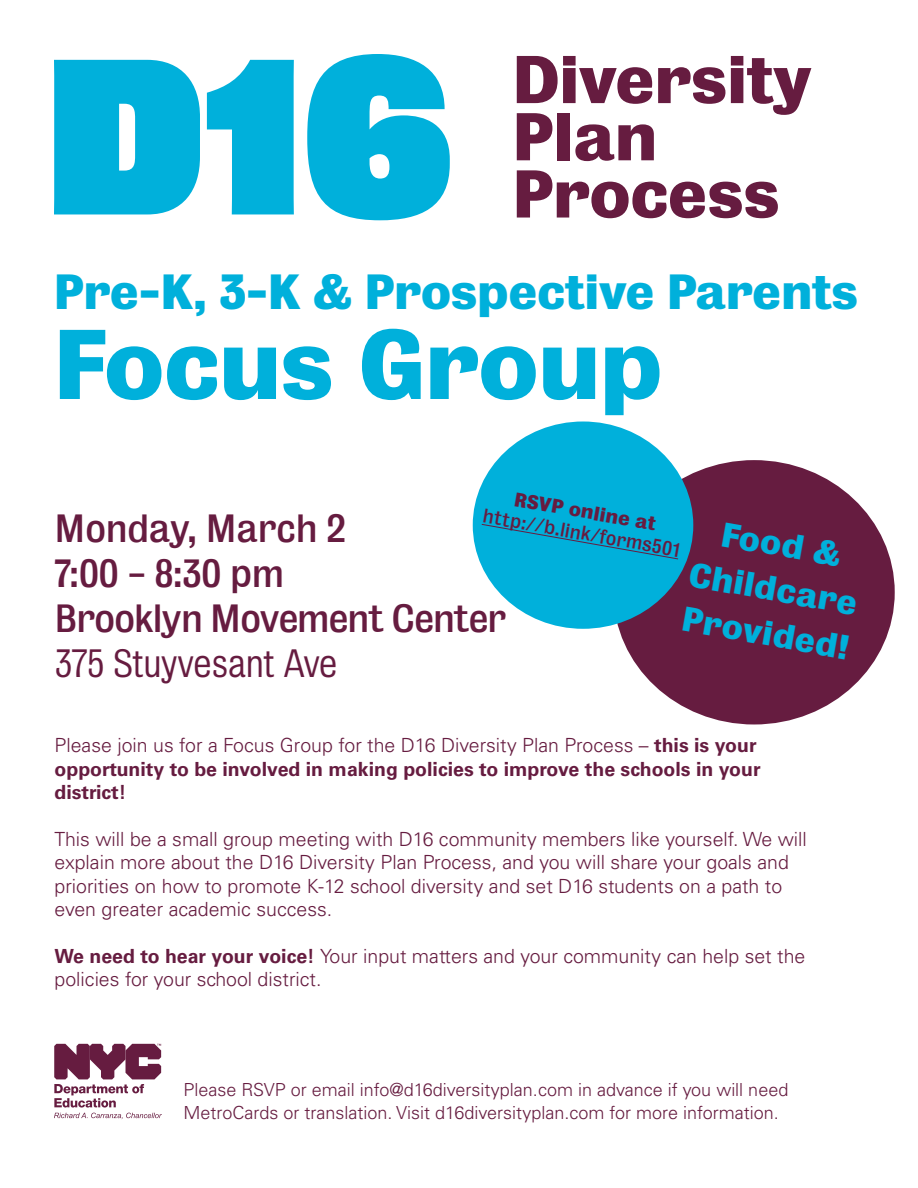
<style>
.page{position:relative;width:918px;height:1188px;background:#fff}
.page>*{position:absolute;margin:0;border:0;box-sizing:border-box;transform-origin:0 0}
.t1{font:700 90px "Bureau Grot";color:#00b0db}
.t2{font:700 61.35px/57.2px "Bureau Grot";color:#661c40}
.t3{font:700 45px "Bureau Grot";color:#00b0db}
.t4{font:36px/45px "Bureau Grot";letter-spacing:-.02em;color:#661c40}
.t5{font:300 36px "Bureau Grot";color:#661c40}
.t6{font:700 31.5px/45px "Bureau Grot";color:#00b0db;text-align:center}
.t7{font:300 19.5px/23.4px "Univers LT Std";color:#661c40}
.t8{font:700 19.5px/23.4px "Univers LT Std";color:#661c40}
.t9{font:18.15px "Bureau Grot";color:#661c40}
.t10{font:700 18.15px "Bureau Grot";color:#661c40}
.t11{font:300 18px/23.4px "Univers LT Std";color:#661c40}
.s1{font-weight:300}
.s2{font-weight:700}
</style>
<div class="page">
<div style="left:613px;top:460px;width:282px;height:264px;background:#661c40;border-radius:50%"></div>
<div style="left:473px;top:422px;width:220px;height:207px;background:#00b0db;border-radius:50%"></div>
<svg style="left:481px;top:524px;width:198px;height:35px"></svg>
<svg style="left:54px;top:60px;width:146px;height:154px"></svg>
<svg style="left:207px;top:60px;width:87px;height:154px"></svg>
<svg style="left:307px;top:54px;width:143px;height:166px"></svg>
<svg style="left:54px;top:1044px;width:108px;height:75px"></svg>
<h2 class="t2" style="left:513px;top:52px;width:300px">Diversity<br>Plan<br>Process</h2>
<h3 class="t3" style="left:54px;top:264px;width:806px">Pre-K, 3-K &amp; Prospective Parents</h3>
<h1 class="t1" style="left:54px;top:310px;width:610px">Focus Group</h1>
<p class="t10" style="left:517px;top:488px;width:145px;rotate:10deg">RSVP online at</p>
<p class="t9" style="left:485px;top:505px;width:201px;rotate:10deg">http://b.link/forms501</p>
<h3 class="t4" style="left:55px;top:505px;width:453px">Monday, March 2<br>7:00 - 8:30 pm<br>Brooklyn Movement Center</h3>
<h3 class="t5" style="left:55px;top:643px;width:284px">375 Stuyvesant Ave</h3>
<h3 class="t6" style="left:701px;top:508px;width:172px;rotate:10deg">Food &amp;<br>Childcare<br>Provided!</h3>
<p class="t8" style="left:55px;top:734px;width:708px"><span class="s1">Please join us for a Focus Group for the D16 Diversity Plan Process –</span> this is your opportunity to be involved in making policies to improve the schools in your district!</p>
<p class="t7" style="left:55px;top:827px;width:754px">This will be a small group meeting with D16 community members like yourself. We will explain more about the D16 Diversity Plan Process, and you will share your goals and priorities on how to promote K-12 school diversity and set D16 students on a path to even greater academic success.</p>
<p class="t7" style="left:55px;top:944px;width:752px"><span class="s2">We need to hear your voice!</span> Your input matters and your community can help set the policies for your school district.</p>
<p class="t11" style="left:184px;top:1078px;width:606px">Please RSVP or email info@d16diversityplan.com in advance if you will need<br>MetroCards or translation. Visit d16diversityplan.com for more information.</p>
</div>
